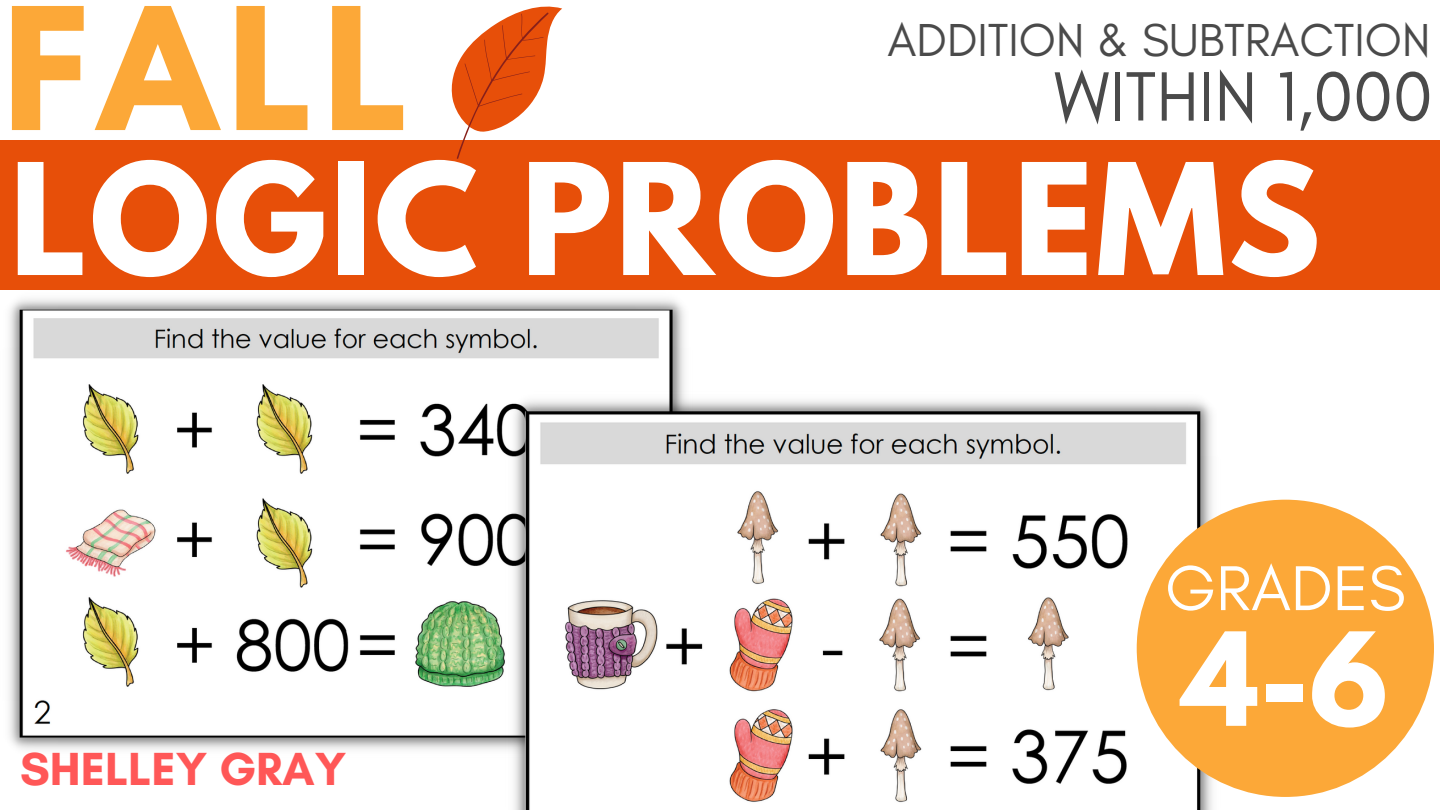
<style>
.page{position:relative;width:1440px;height:810px;background:#fff}
.page>*{position:absolute;margin:0;border:0;box-sizing:border-box;transform-origin:0 0}
.t1{font:700 150.4px "League Spartan";color:#fca838}
.t2{font:700 137.1px "League Spartan";letter-spacing:.02em;color:#fff}
.t3{font:700 114.6px "League Spartan";color:#fff}
.t4{font:71px "Glacial Indifference";color:#4a4a4a}
.t5{font:64.5px "Glacial Indifference";color:#fff}
.t6{font:700 47.3px "Glacial Indifference";color:#ff5757}
.t7{font:47.1px "Glacial Indifference";color:#4a4a4a}
</style>
<div class="page">
<img style="left:9px;top:299px;width:676px;height:451px">
<img style="left:506px;top:392px;width:715px;height:418px">
<div style="left:0;top:141px;width:1440px;height:149px;background:#e74f09"></div>
<div style="left:1137px;top:500px;width:297px;height:297px;background:#fca838;border-radius:50%"></div>
<svg style="left:450px;top:6px;width:112px;height:153px"></svg>
<p class="t1" style="left:3px;top:-5px;width:407px">FALL</p>
<p class="t7" style="left:887px;top:11px;width:544px">ADDITION &amp; SUBTRACTION</p>
<p class="t4" style="left:1054px;top:53px;width:380px">WITHIN 1,000</p>
<p class="t2" style="left:10px;top:152px;width:1313px">LOGIC PROBLEMS</p>
<p class="t6" style="left:20px;top:740px;width:328px">SHELLEY GRAY</p>
<p class="t5" style="left:1165px;top:549px;width:242px">GRADES</p>
<p class="t3" style="left:1182px;top:623px;width:207px">4-6</p>
</div>
